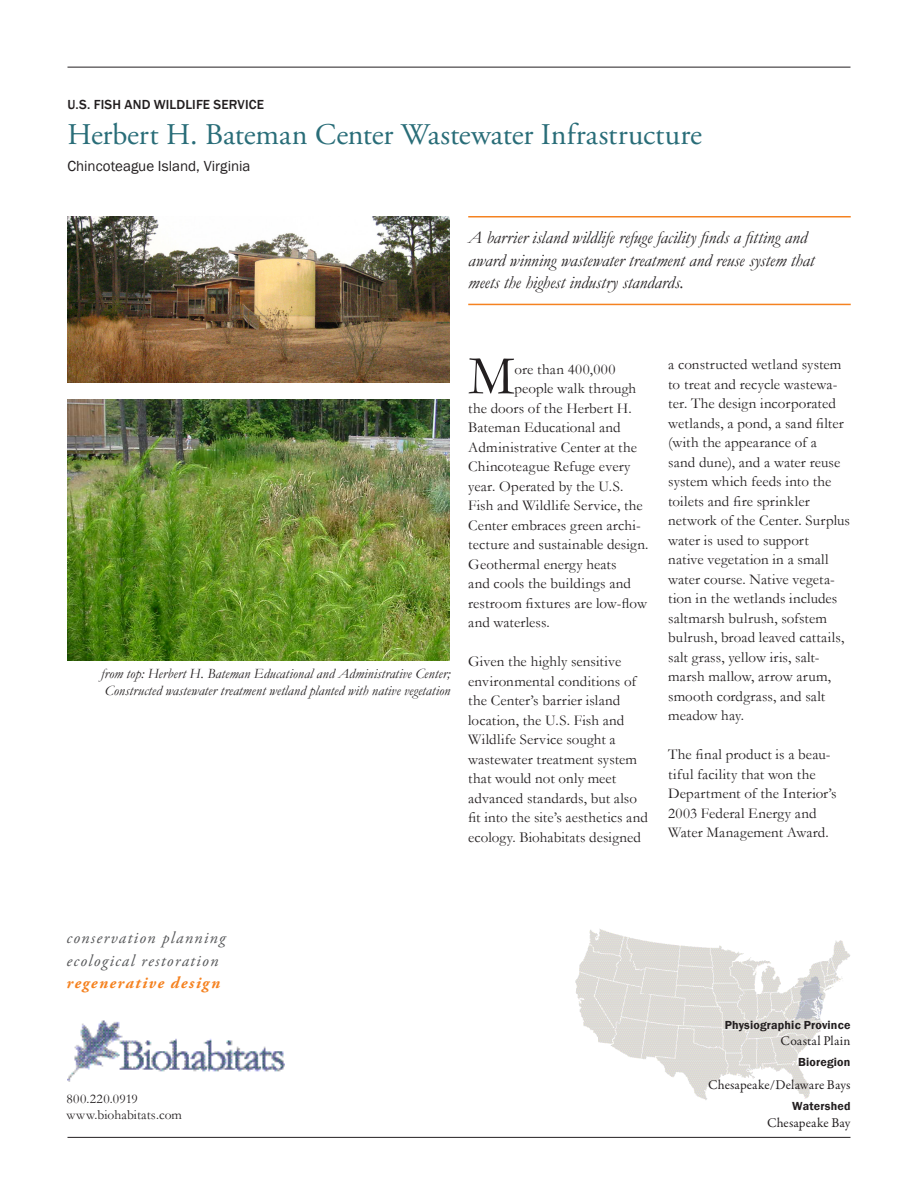
<style>
.page{position:relative;width:918px;height:1188px;background:#fff}
.page>*{position:absolute;margin:0;border:0;box-sizing:border-box;transform-origin:0 0}
.text_with_initial_ca{font:55.5px "Garamond";color:#231f20}
.head_2{font:30px "Adobe Garamond Pro";letter-spacing:-.005em;color:#296d78}
.t1{font:italic 18px/22.5px "Garamond";letter-spacing:-.005em;color:#231f20}
.areas_of_service-oth{font:italic 16.5px "Adobe Garamond Pro";letter-spacing:.08em;color:#57585a}
.area_of_service-this{font:italic 700 16.5px "Adobe Garamond Pro";letter-spacing:.09em;color:#f58220}
.text{font:15px/19.5px "Garamond";letter-spacing:.005em;color:#231f20}
.text_with_initial_ca-2{font:15px "Garamond";letter-spacing:.01em;color:#231f20}
.head_3{font:15px "Franklin Gothic";color:#231f20}
.text_with_initial_ca-3{font:15px "Garamond";letter-spacing:.03em;color:#231f20}
.t2{font:italic 14.25px/16.5px "Garamond";letter-spacing:.005em;color:#231f20}
.geographic_fact{font:13.5px "Garamond Premr Pro";letter-spacing:.01em;color:#231f20}
.head_1{font:500 13.5px "Franklin Gothic";letter-spacing:.01em;color:#231f20}
.phone_web{font:13.5px "Garamond";letter-spacing:.005em;color:#231f20}
.phone_web-2{font:13.5px "Garamond";letter-spacing:.025em;color:#231f20}
.geographic_subhead{font:600 12px "Franklin Gothic";letter-spacing:.015em;color:#231f20}
.geographic_fact-2{font:600 12px "Franklin Gothic";letter-spacing:.015em;color:#231f20}
</style>
<div class="page">
<img style="left:68px;top:216px;width:382px;height:166px">
<img style="left:68px;top:400px;width:382px;height:261px">
<img style="left:68px;top:1020px;width:217px;height:61px">
<img style="left:575px;top:929px;width:275px;height:171px">
<hr style="left:68px;top:1137px;width:782px;height:1px;background:#231f20">
<hr style="left:68px;top:67px;width:782px;height:1px;background:#231f20">
<hr style="left:468px;top:216px;width:383px;height:2px;background:#f58220">
<hr style="left:468px;top:304px;width:383px;height:1px;background:#f58220">
<p class="head_1" style="left:68px;top:97px;width:198px">U.S. FISH AND WILDLIFE SERVICE</p>
<p class="head_2" style="left:68px;top:116px;width:636px">Herbert H. Bateman Center Wastewater Infrastructure</p>
<p class="head_3" style="left:68px;top:157px;width:185px">Chincoteague Island, Virginia</p>
<p class="t1" style="left:468px;top:226px;width:348px">A barrier island wildlife refuge facility finds a fitting and award winning wastewater treatment and reuse system that meets the highest industry standards.</p>
<p class="t2" style="left:101px;top:665px;width:351px">from top: Herbert H. Bateman Educational and Administrative Center;<br>Constructed wastewater treatment wetland planted with native vegetation</p>
<p class="text_with_initial_ca" style="left:468px;top:339px;width:48px">M</p>
<p class="text_with_initial_ca-3" style="left:515px;top:359px;width:103px">ore than 400,000</p>
<p class="text_with_initial_ca-2" style="left:515px;top:378px;width:123px">people walk through</p>
<p class="text_with_initial_ca-2" style="left:468px;top:398px;width:165px">the doors of the Herbert H.</p>
<p class="text_with_initial_ca-2" style="left:468px;top:417px;width:154px">Bateman Educational and</p>
<p class="text_with_initial_ca-2" style="left:468px;top:437px;width:170px">Administrative Center at the</p>
<p class="text_with_initial_ca-2" style="left:468px;top:456px;width:164px">Chincoteague Refuge every</p>
<p class="text_with_initial_ca-2" style="left:468px;top:476px;width:157px">year. Operated by the U.S.</p>
<p class="text_with_initial_ca-2" style="left:468px;top:495px;width:176px">Fish and Wildlife Service, the</p>
<p class="text_with_initial_ca-2" style="left:468px;top:515px;width:174px">Center embraces green archi-</p>
<p class="text_with_initial_ca-2" style="left:468px;top:534px;width:182px">tecture and sustainable design.</p>
<p class="text_with_initial_ca-2" style="left:468px;top:554px;width:150px">Geothermal energy heats</p>
<p class="text_with_initial_ca-2" style="left:468px;top:573px;width:164px">and cools the buildings and</p>
<p class="text_with_initial_ca-2" style="left:468px;top:593px;width:180px">restroom fixtures are low-flow</p>
<p class="text_with_initial_ca-2" style="left:468px;top:612px;width:83px">and waterless.</p>
<p class="text" style="left:468px;top:651px;width:181px">Given the highly sensitive environmental conditions of the Center’s barrier island location, the U.S. Fish and<br>Wildlife Service sought a wastewater treatment system that would not only meet advanced standards, but also fit into the site’s aesthetics and ecology. Biohabitats designed</p>
<p class="text" style="left:668px;top:355px;width:183px">a constructed wetland system to treat and recycle wastewa&shy;ter. The design incorporated wetlands, a pond, a sand filter (with the appearance of a<br>sand dune), and a water reuse system which feeds into the toilets and fire sprinkler network of the Center. Surplus water is used to support<br>native vegetation in a small water course. Native vegeta&shy;tion in the wetlands includes saltmarsh bulrush, sofstem bulrush, broad leaved cattails, salt grass, yellow iris, salt&shy;marsh mallow, arrow arum, smooth cordgrass, and salt meadow hay.</p>
<p class="text" style="left:668px;top:745px;width:170px">The final product is a beau&shy;tiful facility that won the<br>Department of the Interior’s<br>2003 Federal Energy and<br>Water Management Award.</p>
<p class="areas_of_service-oth" style="left:67px;top:928px;width:160px">conservation planning</p>
<p class="areas_of_service-oth" style="left:67px;top:951px;width:153px">ecological restoration</p>
<p class="area_of_service-this" style="left:67px;top:974px;width:155px">regenerative design</p>
<p class="phone_web-2" style="left:67px;top:1090px;width:73px">800.220.0919</p>
<p class="phone_web" style="left:67px;top:1106px;width:117px">www.biohabitats.com</p>
<p class="geographic_subhead" style="left:725px;top:1018px;width:127px">Physiographic Province</p>
<p class="geographic_fact" style="left:781px;top:1033px;width:71px">Coastal Plain</p>
<p class="geographic_fact-2" style="left:798px;top:1055px;width:54px">Bioregion</p>
<p class="geographic_fact" style="left:708px;top:1077px;width:144px">Chesapeake/Delaware Bays</p>
<p class="geographic_subhead" style="left:792px;top:1099px;width:60px">Watershed</p>
<p class="geographic_fact" style="left:767px;top:1114px;width:85px">Chesapeake Bay</p>
</div>
